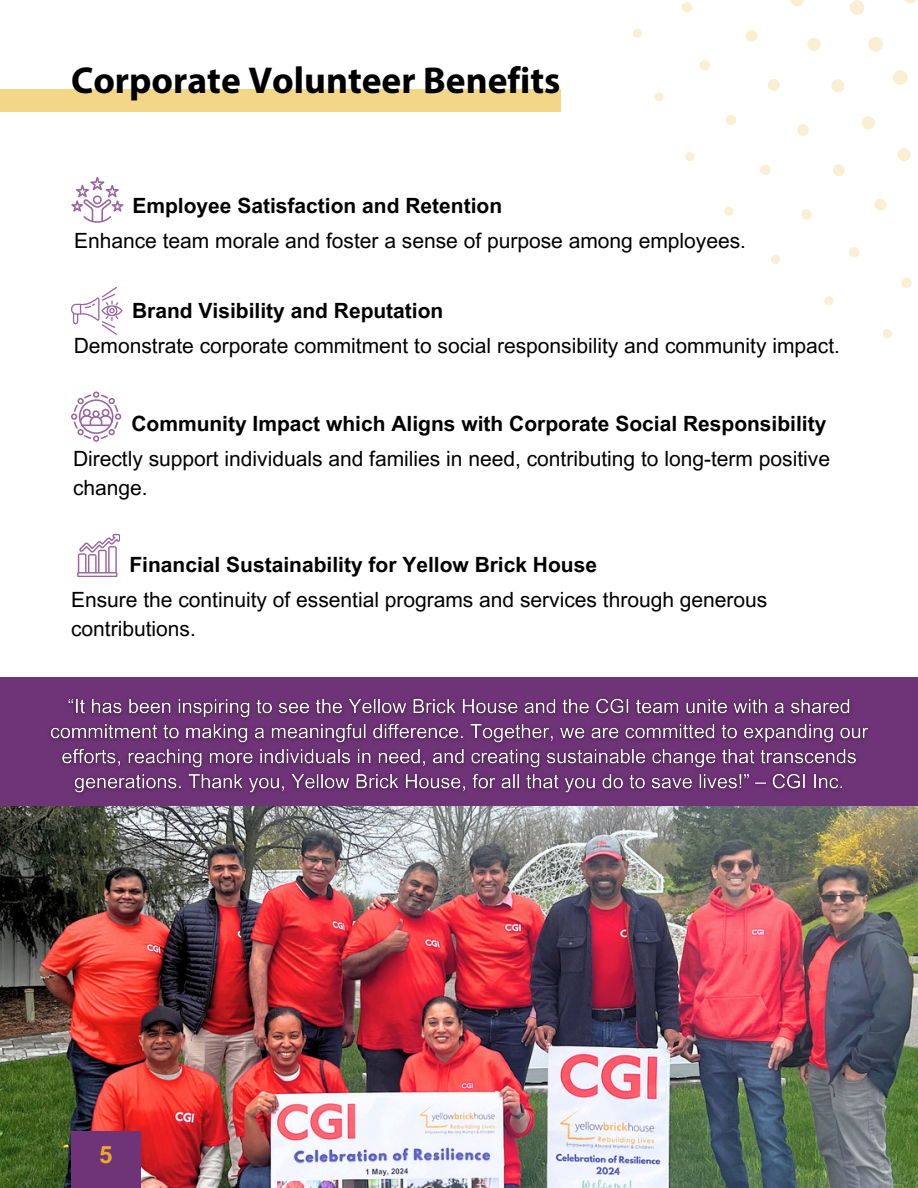
<style>
.page{position:relative;width:918px;height:1188px;background:#fff}
.page>*{position:absolute;margin:0;border:0;box-sizing:border-box;transform-origin:0 0}
.t1{font:700 37.5px "Myriad Pro";color:#000}
.t2{font:700 24px "Arial MT Pro";color:#e9ab27}
.t3{font:21px/29.2px "Arial MT Pro";color:#000}
.t4{font:700 21px "Arial MT Pro";color:#000}
</style>
<div class="page">
<svg style="left:71px;top:177px;width:52px;height:46px"></svg>
<svg style="left:71px;top:287px;width:52px;height:48px"></svg>
<svg style="left:71px;top:392px;width:50px;height:50px"></svg>
<svg style="left:77px;top:534px;width:43px;height:43px"></svg>
<div style="left:0;top:89px;width:561px;height:23px;background:#f4d689"></div>
<div style="left:0;top:678px;width:918px;height:306px;background:#6f3377"></div>
<img style="left:0;top:807px;width:918px;height:381px">
<div style="left:71px;top:1131px;width:70px;height:57px;background:#6f3377"></div>
<img style="left:50px;top:698px;width:819px;height:96px">
<svg style="left:904px;top:0;width:13px;height:3px"></svg>
<div style="left:893px;top:70px;width:15px;height:15px;background:#faeed3;border-radius:50%"></div>
<div style="left:868px;top:37px;width:15px;height:15px;background:#faeed3;border-radius:50%"></div>
<div style="left:850px;top:0;width:14px;height:15px;background:#faeed3;border-radius:50%"></div>
<div style="left:862px;top:116px;width:13px;height:14px;background:#faeed3;border-radius:50%"></div>
<div style="left:831px;top:79px;width:14px;height:13px;background:#faeed3;border-radius:50%"></div>
<div style="left:807px;top:38px;width:14px;height:13px;background:#faeed3;border-radius:50%"></div>
<svg style="left:790px;top:0;width:14px;height:6px"></svg>
<div style="left:897px;top:148px;width:14px;height:13px;background:#faeed3;border-radius:50%"></div>
<div style="left:833px;top:164px;width:12px;height:12px;background:#faeed3;border-radius:50%"></div>
<div style="left:746px;top:30px;width:12px;height:12px;background:#faeed3;border-radius:50%"></div>
<div style="left:768px;top:79px;width:12px;height:12px;background:#faeed3;border-radius:50%"></div>
<div style="left:874px;top:199px;width:12px;height:11px;background:#faeed3;border-radius:50%"></div>
<div style="left:797px;top:124px;width:12px;height:12px;background:#faeed3;border-radius:50%"></div>
<div style="left:699px;top:60px;width:11px;height:10px;background:#faeed3;border-radius:50%"></div>
<svg style="left:801px;top:209px;width:11px;height:11px"></svg>
<div style="left:681px;top:2px;width:11px;height:11px;background:#faeed3;border-radius:50%"></div>
<div style="left:760px;top:165px;width:11px;height:10px;background:#faeed3;border-radius:50%"></div>
<div style="left:726px;top:115px;width:10px;height:10px;background:#faeed3;border-radius:50%"></div>
<div style="left:849px;top:247px;width:10px;height:10px;background:#faeed3;border-radius:50%"></div>
<div style="left:901px;top:277px;width:11px;height:11px;background:#faeed3;border-radius:50%"></div>
<div style="left:824px;top:296px;width:9px;height:9px;background:#faeed3;border-radius:50%"></div>
<div style="left:883px;top:329px;width:9px;height:9px;background:#faeed3;border-radius:50%"></div>
<svg style="left:724px;top:207px;width:10px;height:9px"></svg>
<div style="left:685px;top:152px;width:9px;height:9px;background:#faeed3;border-radius:50%"></div>
<div style="left:771px;top:255px;width:9px;height:9px;background:#faeed3;border-radius:50%"></div>
<svg style="left:654px;top:92px;width:10px;height:9px"></svg>
<div style="left:633px;top:29px;width:9px;height:9px;background:#faeed3;border-radius:50%"></div>
<p class="t1" style="left:71px;top:65px;width:491px">Corporate Volunteer Benefits</p>
<p class="t4" style="left:132px;top:198px;width:371px">Employee Satisfaction and Retention</p>
<h1 class="t3" style="left:74px;top:229px;width:673px">Enhance team morale and foster a sense of purpose among employees.</h1>
<p class="t4" style="left:132px;top:303px;width:313px">Brand Visibility and Reputation</p>
<p class="t3" style="left:74px;top:333px;width:768px">Demonstrate corporate commitment to social responsibility and community impact.</p>
<p class="t4" style="left:131px;top:416px;width:697px">Community Impact which Aligns with Corporate Social Responsibility</p>
<p class="t3" style="left:73px;top:446px;width:759px">Directly support individuals and families in need, contributing to long-term positive change.</p>
<p class="t4" style="left:129px;top:557px;width:469px">Financial Sustainability for Yellow Brick House</p>
<p class="t3" style="left:71px;top:587px;width:698px">Ensure the continuity of essential programs and services through generous contributions.</p>
<p class="t2" style="left:99px;top:1146px;width:15px">5</p>
</div>
